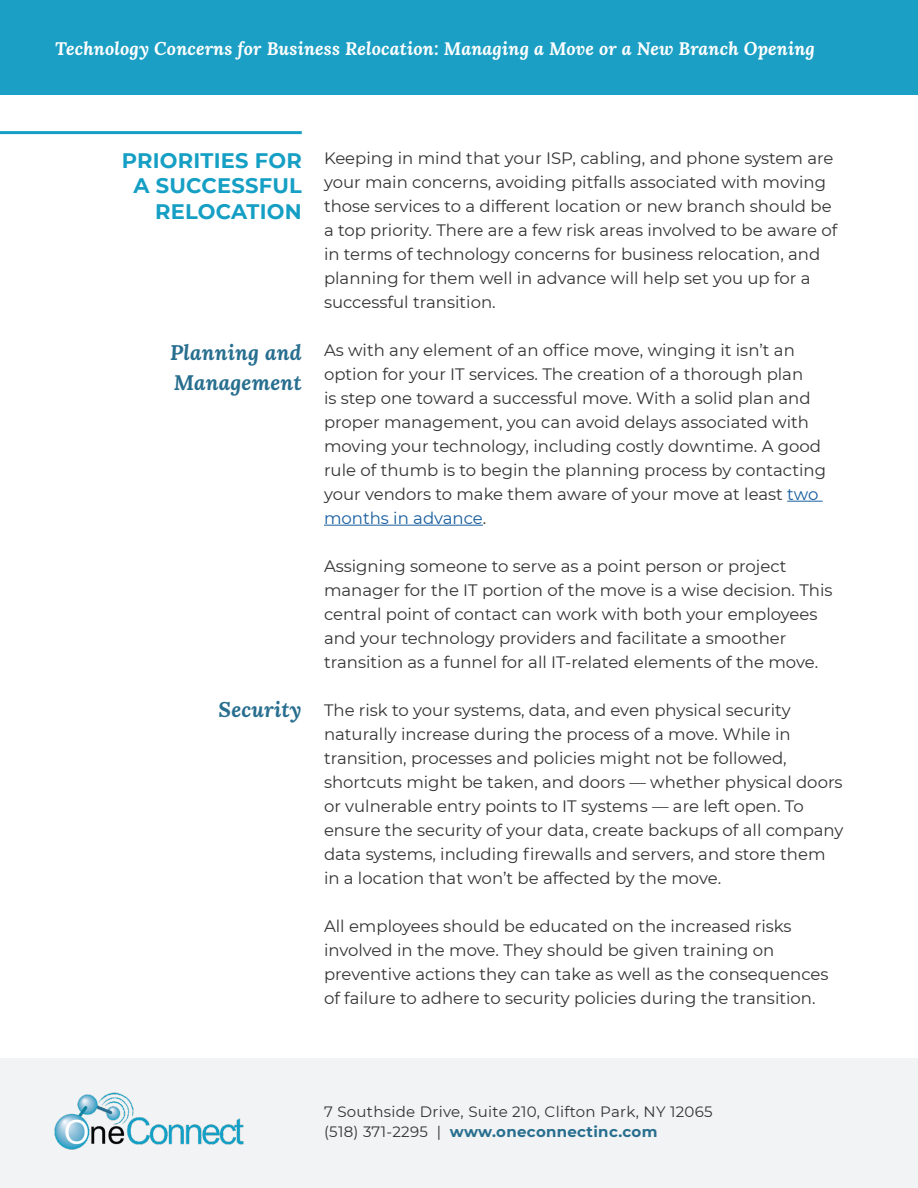
<style>
.page{position:relative;width:918px;height:1188px;background:#fff}
.page>*{position:absolute;margin:0;border:0;box-sizing:border-box;transform-origin:0 0}
.t1{font:700 21px/25.5px "Montserrat";letter-spacing:.01em;color:#159fc4;text-align:right}
.t2{font:italic 700 21px/30px "Lora";letter-spacing:.01em;color:#286e8f}
.t3{font:italic 700 18px "Lora";letter-spacing:.01em;color:#fff}
.t4{font:16.5px/24px "Montserrat";color:#333}
.t5{font:15px/19.5px "Montserrat";letter-spacing:.02em;color:#333}
.s1{color:#175d9e}
.s2{font-weight:700;color:#286e8f}
</style>
<div class="page">
<div style="left:0;top:0;width:918px;height:94px;background:#1b9fc4"></div>
<div style="left:0;top:1058px;width:918px;height:130px;background:#f2f3f4"></div>
<img style="left:54px;top:1092px;width:190px;height:58px">
<hr style="left:787px;top:501px;width:36px;height:1px;background:#175d9e">
<hr style="left:324px;top:525px;width:159px;height:1px;background:#175d9e">
<hr style="left:0;top:131px;width:302px;height:3px;background:#159fc4">
<p class="t3" style="left:55px;top:36px;width:761px">Technology Concerns for Business Relocation: Managing a Move or a New Branch Opening</p>
<p class="t1" style="left:122px;top:147px;width:181px">PRIORITIES FOR<br>A SUCCESSFUL<br>RELOCATION</p>
<p class="t2" style="left:170px;top:336px;width:133px">Planning and<br>Management</p>
<p class="t2" style="left:219px;top:693px;width:85px">Security</p>
<p class="t4" style="left:324px;top:145px;width:515px">Keeping in mind that your ISP, cabling, and phone system are your main concerns, avoiding pitfalls associated with moving those services to a different location or new branch should be a top priority. There are a few risk areas involved to be aware of in terms of technology concerns for business relocation, and planning for them well in advance will help set you up for a successful transition.</p>
<p class="t4" style="left:324px;top:337px;width:504px">As with any element of an office move, winging it isn’t an option for your IT services. The creation of a thorough plan<br>is step one toward a successful move. With a solid plan and proper management, you can avoid delays associated with moving your technology, including costly downtime. A good rule of thumb is to begin the planning process by contacting your vendors to make them aware of your move at least <span class="s1">two months in advance</span>.</p>
<p class="t4" style="left:324px;top:553px;width:510px">Assigning someone to serve as a point person or project manager for the IT portion of the move is a wise decision. This central point of contact can work with both your employees and your technology providers and facilitate a smoother transition as a funnel for all IT-related elements of the move.</p>
<p class="t4" style="left:324px;top:697px;width:521px">The risk to your systems, data, and even physical security naturally increase during the process of a move. While in transition, processes and policies might not be followed, shortcuts might be taken, and doors — whether physical doors or vulnerable entry points to IT systems — are left open. To ensure the security of your data, create backups of all company data systems, including firewalls and servers, and store them in a location that won’t be affected by the move.</p>
<p class="t4" style="left:324px;top:913px;width:506px">All employees should be educated on the increased risks involved in the move. They should be given training on preventive actions they can take as well as the consequences of failure to adhere to security policies during the transition.</p>
<p class="t5" style="left:324px;top:1102px;width:390px">7 Southside Drive, Suite 210, Clifton Park, NY 12065 (518) 371-2295 | <span class="s2">www.oneconnectinc.com</span></p>
</div>
